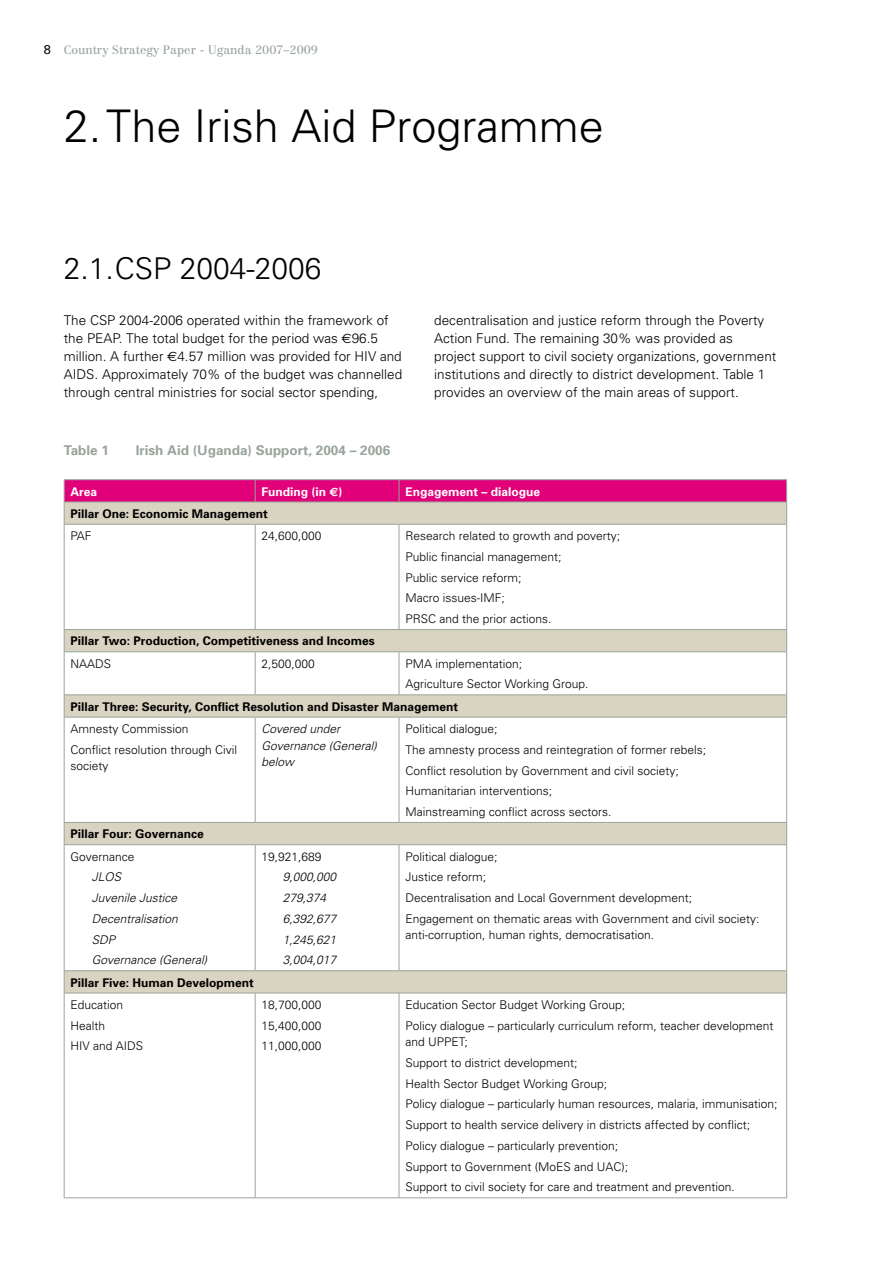
<style>
.page{position:relative;width:893px;height:1263px;background:#fff}
.page>*{position:absolute;margin:0;border:0;box-sizing:border-box;transform-origin:0 0}
.t1{font:300 45px "Univers";color:#000}
.t2{font:300 30px "Univers";color:#000}
.t3{font:300 13.5px/18px "Univers";color:#000}
.t4{font:700 13.5px "Univers";color:#99a49c}
.t5{font:300 12px/20.7px "Univers";color:#000}
.t6{font:700 12px "Univers";color:#000}
.t7{font:italic 300 12px/20.7px "Univers";color:#000}
.t8{font:12px "Centennial LT Std";color:#99a49c}
.t9{font:700 12px "Univers";color:#fff}
.s1{font-family:"Euro Sans";font-weight:400}
.s2{font-family:"Euro Sans"}
</style>
<div class="page">
<svg style="left:65px;top:525px;width:721px;height:468px"></svg>
<hr style="left:64px;top:525px;width:1px;height:104px;background:#99a49c">
<hr style="left:64px;top:652px;width:1px;height:42px;background:#99a49c">
<hr style="left:64px;top:717px;width:1px;height:105px;background:#99a49c">
<hr style="left:64px;top:845px;width:1px;height:125px;background:#99a49c">
<hr style="left:64px;top:993px;width:1px;height:204px;background:#99a49c">
<hr style="left:255px;top:525px;width:1px;height:104px;background:#99a49c">
<hr style="left:399px;top:525px;width:1px;height:104px;background:#99a49c">
<hr style="left:786px;top:525px;width:1px;height:104px;background:#99a49c">
<hr style="left:255px;top:652px;width:1px;height:42px;background:#99a49c">
<hr style="left:399px;top:652px;width:1px;height:42px;background:#99a49c">
<hr style="left:786px;top:652px;width:1px;height:42px;background:#99a49c">
<hr style="left:255px;top:717px;width:1px;height:105px;background:#99a49c">
<hr style="left:399px;top:717px;width:1px;height:105px;background:#99a49c">
<hr style="left:786px;top:717px;width:1px;height:105px;background:#99a49c">
<hr style="left:255px;top:845px;width:1px;height:125px;background:#99a49c">
<hr style="left:399px;top:845px;width:1px;height:125px;background:#99a49c">
<hr style="left:786px;top:845px;width:1px;height:125px;background:#99a49c">
<hr style="left:255px;top:993px;width:1px;height:204px;background:#99a49c">
<hr style="left:399px;top:993px;width:1px;height:204px;background:#99a49c">
<hr style="left:786px;top:993px;width:1px;height:204px;background:#99a49c">
<hr style="left:64px;top:1197px;width:191px;height:1px;background:#99a49c">
<hr style="left:255px;top:1197px;width:144px;height:1px;background:#99a49c">
<hr style="left:399px;top:1197px;width:388px;height:1px;background:#99a49c">
<hr style="left:64px;top:479px;width:191px;height:1px;background:#99a49c">
<hr style="left:255px;top:479px;width:144px;height:1px;background:#99a49c">
<hr style="left:399px;top:479px;width:388px;height:1px;background:#99a49c">
<svg style="left:64px;top:480px;width:723px;height:44px;background:#da6b9d"></svg>
<hr style="left:64px;top:524px;width:191px;height:1px;background:#99a49c">
<hr style="left:255px;top:524px;width:144px;height:1px;background:#99a49c">
<hr style="left:399px;top:524px;width:388px;height:1px;background:#99a49c">
<hr style="left:64px;top:629px;width:191px;height:1px;background:#99a49c">
<svg style="left:64px;top:630px;width:1px;height:21px"></svg>
<hr style="left:255px;top:629px;width:144px;height:1px;background:#99a49c">
<hr style="left:399px;top:629px;width:388px;height:1px;background:#99a49c">
<svg style="left:786px;top:630px;width:1px;height:21px"></svg>
<hr style="left:64px;top:651px;width:191px;height:1px;background:#99a49c">
<hr style="left:255px;top:651px;width:144px;height:1px;background:#99a49c">
<hr style="left:399px;top:651px;width:388px;height:1px;background:#99a49c">
<hr style="left:64px;top:694px;width:191px;height:1px;background:#99a49c">
<svg style="left:64px;top:695px;width:1px;height:22px"></svg>
<hr style="left:255px;top:694px;width:144px;height:1px;background:#99a49c">
<hr style="left:399px;top:694px;width:388px;height:1px;background:#99a49c">
<svg style="left:786px;top:695px;width:1px;height:22px"></svg>
<hr style="left:64px;top:717px;width:191px;height:1px;background:#99a49c">
<hr style="left:255px;top:717px;width:144px;height:1px;background:#99a49c">
<hr style="left:399px;top:717px;width:388px;height:1px;background:#99a49c">
<hr style="left:64px;top:822px;width:191px;height:1px;background:#99a49c">
<svg style="left:64px;top:823px;width:1px;height:21px"></svg>
<hr style="left:255px;top:822px;width:144px;height:1px;background:#99a49c">
<hr style="left:399px;top:822px;width:388px;height:1px;background:#99a49c">
<svg style="left:786px;top:823px;width:1px;height:21px"></svg>
<hr style="left:64px;top:844px;width:191px;height:1px;background:#99a49c">
<hr style="left:255px;top:844px;width:144px;height:1px;background:#99a49c">
<hr style="left:399px;top:844px;width:388px;height:1px;background:#99a49c">
<hr style="left:64px;top:970px;width:191px;height:1px;background:#99a49c">
<svg style="left:64px;top:971px;width:1px;height:22px"></svg>
<hr style="left:255px;top:970px;width:144px;height:1px;background:#99a49c">
<hr style="left:399px;top:970px;width:388px;height:1px;background:#99a49c">
<svg style="left:786px;top:971px;width:1px;height:22px"></svg>
<hr style="left:64px;top:993px;width:191px;height:1px;background:#99a49c">
<hr style="left:255px;top:993px;width:144px;height:1px;background:#99a49c">
<hr style="left:399px;top:993px;width:388px;height:1px;background:#99a49c">
<p class="t8" style="left:64px;top:43px;width:256px">Country Strategy Paper - Uganda 2007–2009</p>
<h1 class="t1" style="left:64px;top:99px;width:542px">2.The Irish Aid Programme</h1>
<h2 class="t2" style="left:64px;top:250px;width:259px">2.1.CSP 2004-2006</h2>
<p class="t3" style="left:64px;top:312px;width:340px">The CSP 2004-2006 operated within the framework of the PEAP. The total budget for the period was <span class="s1">€</span>96.5 million. A further <span class="s1">€</span>4.57 million was provided for HIV and AIDS. Approximately 70% of the budget was channelled through central ministries for social sector spending,</p>
<p class="t3" style="left:434px;top:312px;width:344px">decentralisation and justice reform through the Poverty Action Fund. The remaining 30% was provided as project support to civil society organizations, government institutions and directly to district development. Table 1 provides an overview of the main areas of support.</p>
<p class="t4" style="left:64px;top:442px;width:47px">Table 1</p>
<p class="t4" style="left:136px;top:442px;width:256px">Irish Aid (Uganda) Support, 2004 – 2006</p>
<p class="t9" style="left:71px;top:484px;width:28px">Area</p>
<p class="t9" style="left:262px;top:484px;width:82px">Funding (in <span class="s2">€</span>)</p>
<p class="t9" style="left:405px;top:484px;width:136px">Engagement – dialogue</p>
<p class="t6" style="left:71px;top:506px;width:199px">Pillar One: Economic Management</p>
<p class="t5" style="left:71px;top:525px;width:23px">PAF</p>
<p class="t5" style="left:262px;top:525px;width:62px">24,600,000</p>
<p class="t5" style="left:405px;top:525px;width:216px">Research related to growth and poverty;<br>Public financial management;<br>Public service reform;<br>Macro issues-IMF;<br>PRSC and the prior actions.</p>
<p class="t6" style="left:71px;top:634px;width:306px">Pillar Two: Production, Competitiveness and Incomes</p>
<p class="t5" style="left:71px;top:653px;width:42px">NAADS</p>
<p class="t5" style="left:262px;top:653px;width:55px">2,500,000</p>
<p class="t5" style="left:405px;top:653px;width:185px">PMA implementation;<br>Agriculture Sector Working Group.</p>
<p class="t6" style="left:71px;top:699px;width:389px">Pillar Three: Security, Conflict Resolution and Disaster Management</p>
<p class="t5" style="left:71px;top:718px;width:168px">Amnesty Commission<br>Conflict resolution through Civil</p>
<p class="t5" style="left:71px;top:756px;width:40px">society</p>
<p class="t7" style="left:262px;top:720px;width:117px;line-height:16.5px">Covered under<br>Governance (General) below</p>
<p class="t5" style="left:405px;top:718px;width:302px">Political dialogue;<br>The amnesty process and reintegration of former rebels; Conflict resolution by Government and civil society; Humanitarian interventions;<br>Mainstreaming conflict across sectors.</p>
<p class="t6" style="left:71px;top:827px;width:135px">Pillar Four: Governance</p>
<p class="t5" style="left:71px;top:846px;width:66px">Governance</p>
<p class="t7" style="left:92px;top:867px;width:117px">JLOS<br>Juvenile Justice<br>Decentralisation<br>SDP<br>Governance (General)</p>
<p class="t5" style="left:262px;top:846px;width:62px">19,921,689</p>
<p class="t7" style="left:283px;top:867px;width:55px">9,000,000<br>279,374<br>6,392,677<br>1,245,621<br>3,004,017</p>
<p class="t5" style="left:405px;top:846px;width:356px">Political dialogue;<br>Justice reform;<br>Decentralisation and Local Government development; Engagement on thematic areas with Government and civil society:</p>
<p class="t5" style="left:405px;top:925px;width:250px">anti-corruption, human rights, democratisation.</p>
<p class="t6" style="left:71px;top:975px;width:185px">Pillar Five: Human Development</p>
<p class="t5" style="left:71px;top:994px;width:74px">Education<br>Health<br>HIV and AIDS</p>
<p class="t5" style="left:262px;top:994px;width:62px;text-align:justify">18,700,000<br>15,400,000<br>11,000,000</p>
<p class="t5" style="left:405px;top:994px;width:370px">Education Sector Budget Working Group;<br>Policy dialogue – particularly curriculum reform, teacher development</p>
<p class="t5" style="left:405px;top:1031px;width:374px">and UPPET;<br>Support to district development;<br>Health Sector Budget Working Group;<br>Policy dialogue – particularly human resources, malaria, immunisation; Support to health service delivery in districts affected by conflict; Policy dialogue – particularly prevention;<br>Support to Government (MoES and UAC);<br>Support to civil society for care and treatment and prevention.</p>
</div>
